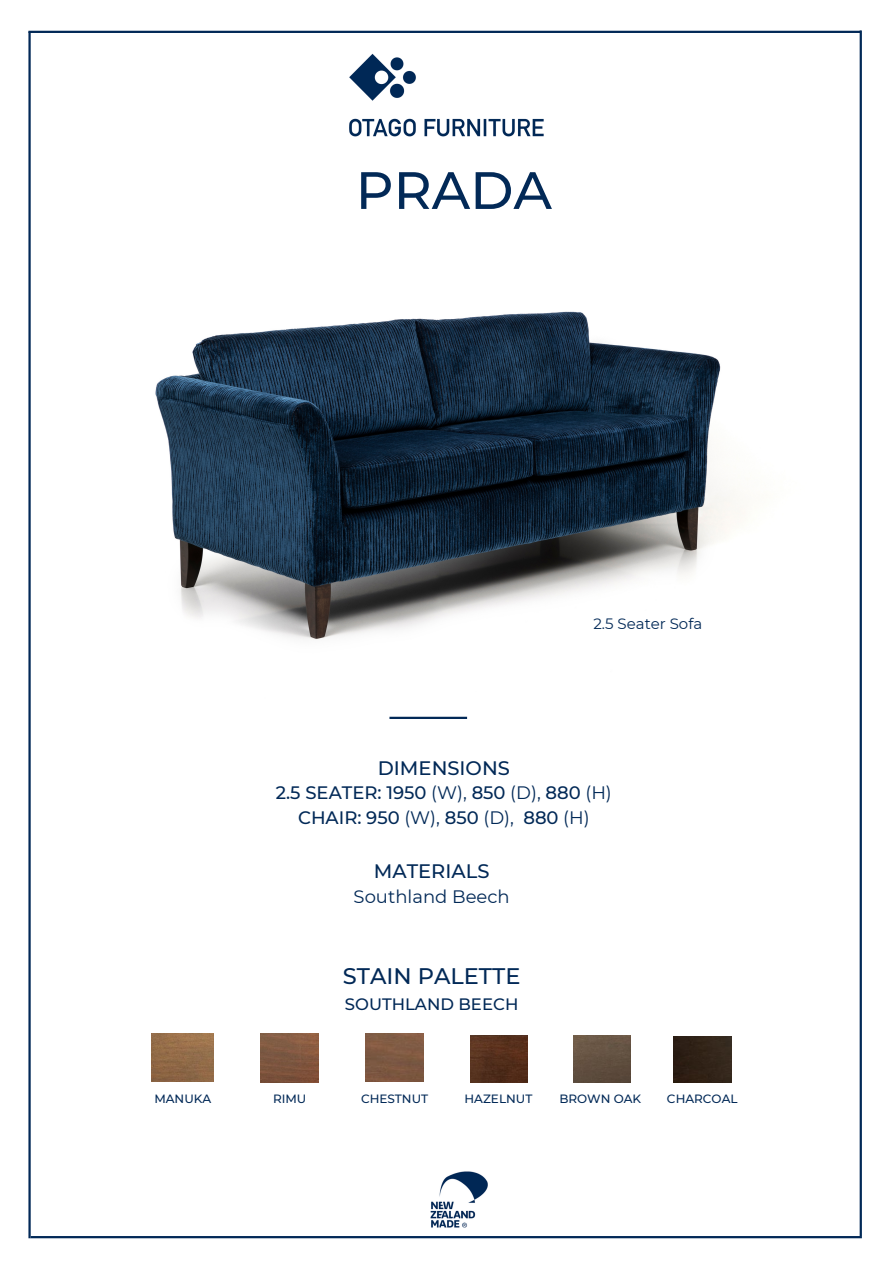
<style>
.page{position:relative;width:893px;height:1264px;background:#fff}
.page>*{position:absolute;margin:0;border:0;box-sizing:border-box;transform-origin:0 0}
.t1{font:500 52.5px "Montserrat";color:#022957}
.t2{font:500 22.5px "Montserrat";color:#022957}
.t3{font:500 19.5px "Montserrat";color:#022957}
.t4{font:500 18px/24.8px "Montserrat";color:#022957;text-align:center}
.t5{font:18px "Montserrat";color:#022957}
.t6{font:500 16.5px "Montserrat";color:#022957}
.t7{font:15px "Montserrat";color:#022957}
.t8{font:500 12px "Montserrat";color:#022957}
.s1{font-weight:400}
</style>
<div class="page">
<img style="left:349px;top:53px;width:195px;height:83px">
<img style="left:152px;top:1033px;width:61px;height:48px">
<img style="left:260px;top:1033px;width:59px;height:49px">
<img style="left:365px;top:1033px;width:59px;height:48px">
<img style="left:470px;top:1035px;width:57px;height:47px">
<img style="left:573px;top:1035px;width:57px;height:47px">
<img style="left:673px;top:1036px;width:58px;height:46px">
<hr style="left:389px;top:716px;width:78px;height:3px;background:#022957">
<img style="left:431px;top:1171px;width:56px;height:57px">
<hr style="left:28px;top:31px;width:832px;height:2px;background:#022957">
<hr style="left:859px;top:30px;width:2px;height:1205px;background:#022957">
<hr style="left:28px;top:32px;width:3px;height:1206px;background:#022957">
<hr style="left:31px;top:1235px;width:830px;height:3px;background:#022957">
<img style="left:155px;top:311px;width:590px;height:329px">
<h1 class="t1" style="left:355px;top:158px;width:198px">PRADA</h1>
<p class="t7" style="left:593px;top:614px;width:110px">2.5 Seater Sofa</p>
<p class="t3" style="left:378px;top:755px;width:134px">DIMENSIONS</p>
<p class="t4" style="left:276px;top:780px;width:337px">2.5 SEATER: 1950 <span class="s1">(W),</span> 850 <span class="s1">(D),</span> 880 <span class="s1">(H)<br></span>CHAIR: 950 <span class="s1">(W),</span> 850 <span class="s1">(D),</span> 880 <span class="s1">(H)</span></p>
<p class="t3" style="left:374px;top:858px;width:117px">MATERIALS</p>
<p class="t5" style="left:353px;top:885px;width:158px">Southland Beech</p>
<p class="t2" style="left:343px;top:962px;width:179px">STAIN PALETTE</p>
<p class="t6" style="left:345px;top:993px;width:175px">SOUTHLAND BEECH</p>
<p class="t8" style="left:154px;top:1091px;width:58px">MANUKA</p>
<p class="t8" style="left:273px;top:1091px;width:35px">RIMU</p>
<p class="t8" style="left:361px;top:1091px;width:69px">CHESTNUT</p>
<p class="t8" style="left:464px;top:1091px;width:69px">HAZELNUT</p>
<p class="t8" style="left:559px;top:1091px;width:83px">BROWN OAK</p>
<p class="t8" style="left:667px;top:1091px;width:72px">CHARCOAL</p>
</div>
